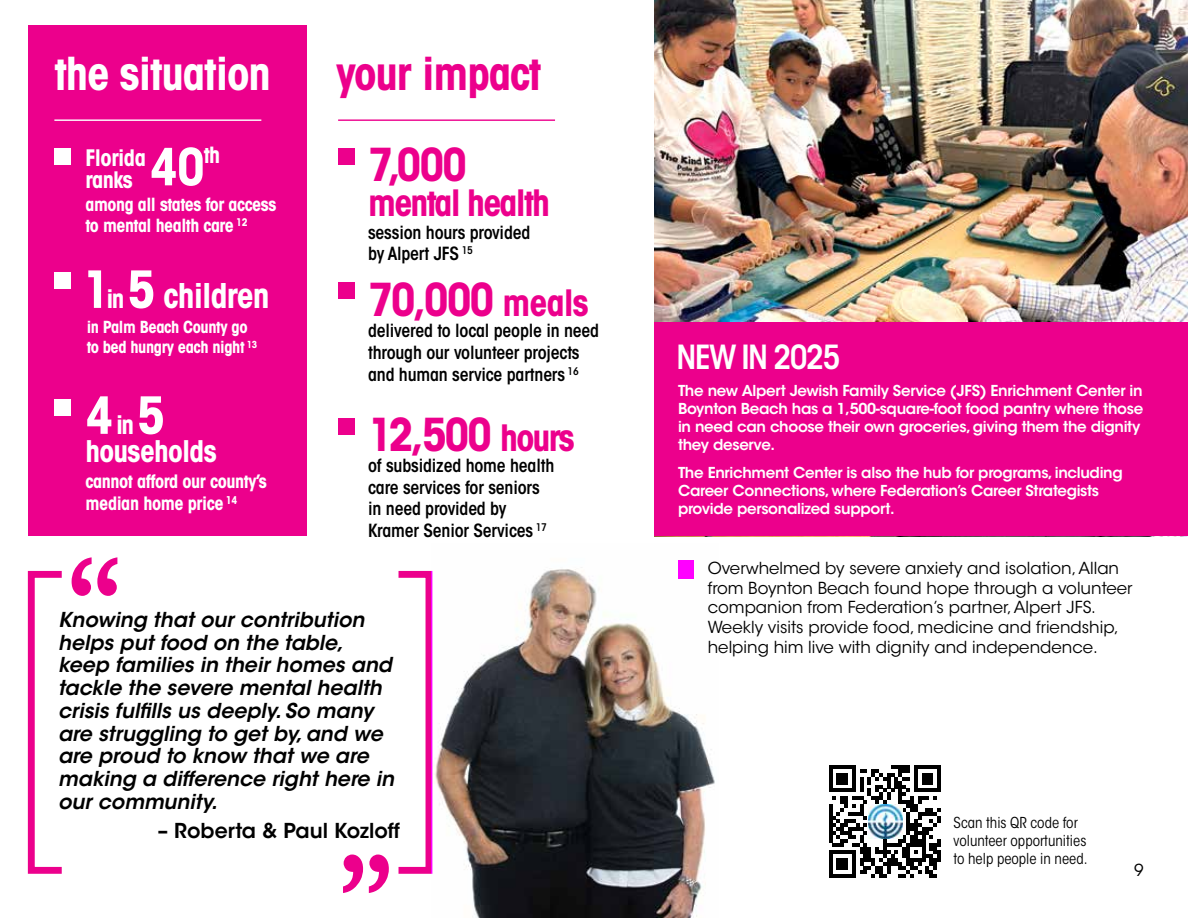
<style>
.page{position:relative;width:1188px;height:918px;background:#fff}
.page>*{position:absolute;margin:0;border:0;box-sizing:border-box;transform-origin:0 0}
.t1{font:700 condensed 50.7px "ITC Avant Garde Std";color:#fff}
.t2{font:700 condensed 45px "ITC Avant Garde Std";letter-spacing:-.045em;color:#ec008c}
.t3{font:700 condensed 45px "ITC Avant Garde Std";letter-spacing:-.025em;color:#fff}
.t4{font:700 condensed 45px "ITC Avant Garde Std";letter-spacing:-.025em;color:#ec008c}
.t5{font:700 condensed 36px "ITC Avant Garde Std";letter-spacing:-.05em;color:#ec008c}
.t6{font:700 condensed 33.75px "ITC Avant Garde Std";letter-spacing:-.025em;color:#fff}
.t7{font:600 condensed 33px "ITC Avant Garde Std";letter-spacing:-.05em;color:#fff}
.t8{font:700 condensed 29.55px "ITC Avant Garde Std";letter-spacing:-.025em;color:#fff}
.t9{font:700 condensed 22.5px/22.5px "ITC Avant Garde Std";letter-spacing:-.025em;color:#fff}
.t10{font:700 condensed 22.2px "ITC Avant Garde Std";color:#fff}
.t11{font:italic 600 20.4px/22.6px "ITC Avant Garde Std";color:#000}
.t12{font:600 20.4px "ITC Avant Garde Std";color:#000}
.t13{font:700 condensed 18.3px/21.9px "ITC Avant Garde Std";letter-spacing:-.025em;color:#fff}
.t14{font:600 condensed 18px/21.6px "ITC Avant Garde Std";letter-spacing:-.01em;color:#000}
.t15{font:700 condensed 18px/21.6px "ITC Avant Garde Std";letter-spacing:-.025em;color:#fff}
.t16{font:16.5px/19.8px "ITC Avant Garde Std";color:#000}
.t17{font:700 condensed 16.5px/19.8px "ITC Avant Garde Std";letter-spacing:-.025em;color:#fff}
.t18{font:600 15px/18px "ITC Avant Garde Std";letter-spacing:-.02em;color:#fff}
.t19{font:condensed 15px/18px "ITC Avant Garde Std";color:#000}
.s1{font-size:50.7px}
.s2{font-size:25.35px}
.s3{font-size:36px}
</style>
<div class="page">
<img style="left:654px;top:0;width:534px;height:322px">
<svg style="left:829px;top:765px;width:112px;height:113px"></svg>
<svg style="left:829px;top:765px;width:27px;height:27px"></svg>
<div style="left:836px;top:773px;width:12px;height:12px;background:#000"></div>
<svg style="left:914px;top:765px;width:27px;height:27px"></svg>
<div style="left:922px;top:773px;width:11px;height:12px;background:#000"></div>
<svg style="left:829px;top:851px;width:27px;height:27px"></svg>
<div style="left:836px;top:858px;width:12px;height:12px;background:#000"></div>
<div style="left:28px;top:26px;width:279px;height:510px;background:#ec008c"></div>
<div style="left:654px;top:322px;width:534px;height:214px;background:#ec008c"></div>
<hr style="left:54px;top:119px;width:207px;height:2px;background:#fff">
<hr style="left:338px;top:119px;width:217px;height:2px;background:#ec008c">
<div style="left:54px;top:148px;width:17px;height:17px;background:#fff"></div>
<div style="left:54px;top:272px;width:17px;height:17px;background:#fff"></div>
<div style="left:54px;top:399px;width:17px;height:17px;background:#fff"></div>
<div style="left:338px;top:148px;width:17px;height:17px;background:#ec008c"></div>
<div style="left:338px;top:282px;width:17px;height:17px;background:#ec008c"></div>
<div style="left:338px;top:418px;width:17px;height:17px;background:#ec008c"></div>
<svg style="left:72px;top:557px;width:45px;height:39px"></svg>
<svg style="left:343px;top:855px;width:46px;height:38px"></svg>
<div style="left:28px;top:571px;width:37px;height:303px;border:7px solid #ec008c"></div>
<div style="left:395px;top:571px;width:37px;height:303px;border:7px solid #ec008c"></div>
<img style="left:431px;top:560px;width:284px;height:358px">
<svg style="left:867px;top:804px;width:35px;height:35px"></svg>
<img style="left:869px;top:804px;width:33px;height:34px">
<h2 class="t3" style="left:54px;top:44px;width:218px">the situation</h2>
<h2 class="t4" style="left:336px;top:45px;width:207px">your impact</h2>
<h1 class="t1" style="left:150px;top:135px;width:57px">40</h1>
<h3 class="t10" style="left:204px;top:141px;width:18px">th</h3>
<p class="t15" style="left:86px;top:193px;width:192px">among all states for access to mental health care <sup>12</sup></p>
<h3 class="t9" style="left:86px;top:146px;width:62px">Florida ranks</h3>
<h3 class="t6" style="left:83px;top:274px;width:189px"><span class="s1">1</span><span class="s2">in</span> <span class="s1">5</span> children</h3>
<p class="t17" style="left:87px;top:317px;width:172px">in Palm Beach County go to bed hungry each night <sup>13</sup></p>
<h1 class="t1" style="left:86px;top:383px;width:81px">4<span class="s2">in</span> 5</h1>
<h3 class="t8" style="left:86px;top:433px;width:133px">households</h3>
<p class="t13" style="left:86px;top:470px;width:183px">cannot afford our county’s median home price <sup>14</sup></p>
<h2 class="t2" style="left:368px;top:136px;width:101px">7,000</h2>
<h3 class="t5" style="left:368px;top:180px;width:184px">mental health</h3>
<p class="t14" style="left:368px;top:221px;width:164px">session hours provided by Alpert JFS <sup>15</sup></p>
<h2 class="t2" style="left:368px;top:271px;width:222px">70,000 <span class="s3">meals</span></h2>
<p class="t14" style="left:368px;top:320px;width:233px">delivered to local people in need through our volunteer projects and human service partners <sup>16</sup></p>
<h2 class="t2" style="left:368px;top:406px;width:208px">12,500 <span class="s3">hours</span></h2>
<p class="t14" style="left:368px;top:455px;width:188px">of subsidized home health care services for seniors in need provided by<br>Kramer Senior Services <sup>17</sup></p>
<p class="t11" style="left:58px;top:608px;width:338px">Knowing that our contribution helps put food on the table, keep families in their homes and tackle the severe mental health crisis fulfills us deeply. So many are struggling to get by, and we are proud to know that we are making a difference right here in our community.</p>
<h3 class="t12" style="left:158px;top:818px;width:244px">– Roberta &amp; Paul Kozloff</h3>
<h3 class="t7" style="left:677px;top:337px;width:165px">NEW IN 2025</h3>
<p class="t18" style="left:678px;top:381px;width:467px">The new Alpert Jewish Family Service (JFS) Enrichment Center in Boynton Beach has a 1,500-square-foot food pantry where those in need can choose their own groceries, giving them the dignity they deserve.</p>
<p class="t18" style="left:678px;top:464px;width:446px">The Enrichment Center is also the hub for programs, including<br>Career Connections, where Federation’s Career Strategists provide personalized support.</p>
<p class="t16" style="left:708px;top:558px;width:426px">Overwhelmed by severe anxiety and isolation, Allan from Boynton Beach found hope through a volunteer companion from Federation’s partner, Alpert JFS.<br>Weekly visits provide food, medicine and friendship, helping him live with dignity and independence.</p>
<p class="t19" style="left:954px;top:813px;width:135px">Scan this QR code for volunteer opportunities to help people in need.</p>
<p class="t16" style="left:1134px;top:861px;width:11px">9</p>
</div>
